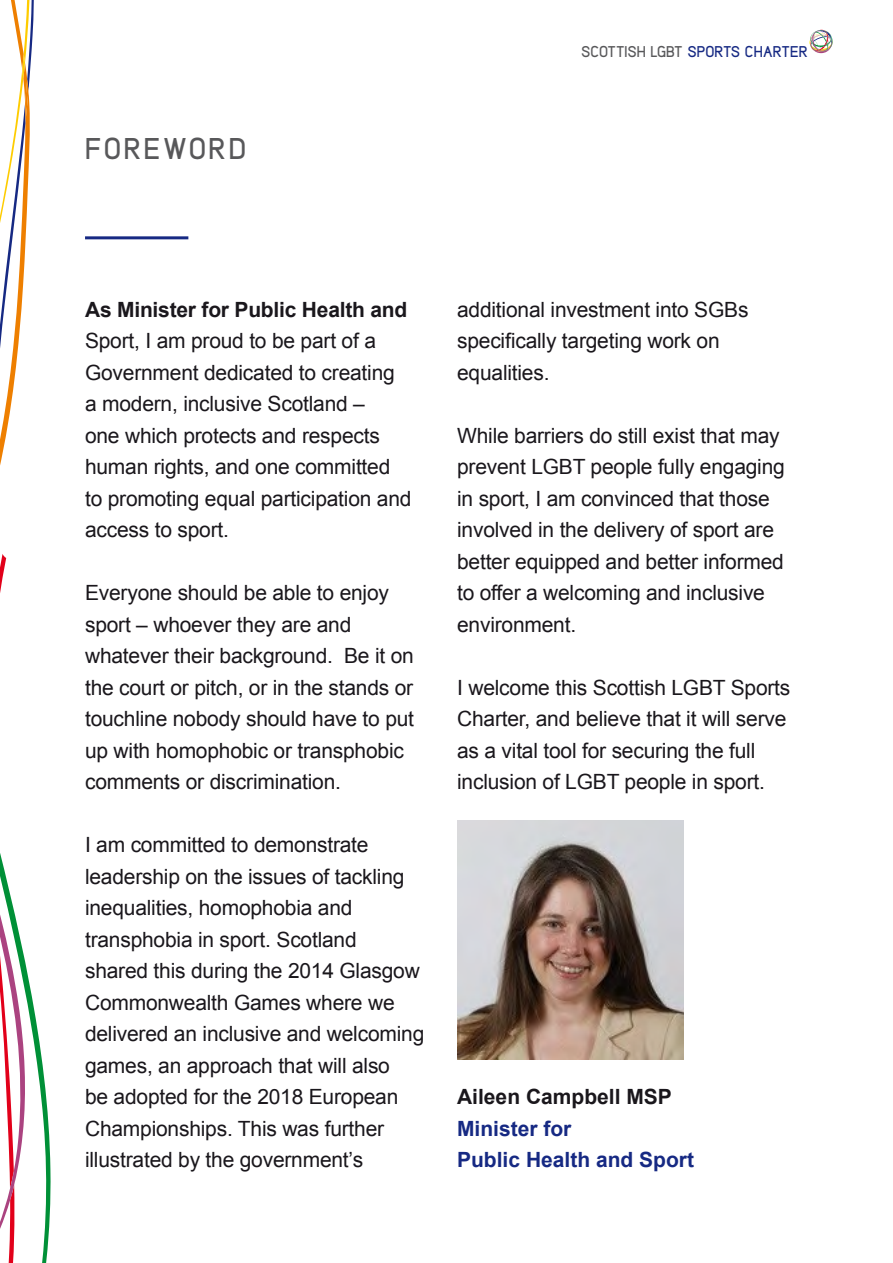
<style>
.page{position:relative;width:893px;height:1263px;background:#fff}
.page>*{position:absolute;margin:0;border:0;box-sizing:border-box;transform-origin:0 0}
.t1{font:700 30px "Lintel";letter-spacing:.08em;color:#58585a}
.t2{font:21px/31.5px "Arial";letter-spacing:-.01em;color:#1a171c}
.t3{font:700 21px "Arial";letter-spacing:-.01em;color:#1a171c}
.t4{font:700 21px/31.5px "Arial";color:#162983}
.t5{font:700 15.6px "Lintel";color:#162983}
.s1{color:#58585a}
</style>
<div class="page">
<svg style="left:0;top:0;width:51px;height:1263px"></svg>
<svg style="left:809px;top:30px;width:24px;height:23px"></svg>
<hr style="left:85px;top:236px;width:103px;height:3px;background:#162983">
<img style="left:457px;top:821px;width:227px;height:239px">
<h1 class="t1" style="left:85px;top:129px;width:163px">FOREWORD</h1>
<p class="t5" style="left:581px;top:41px;width:228px"><span class="s1">SCOTTISH LGBT</span> SPORTS CHARTER</p>
<p class="t3" style="left:85px;top:295px;width:324px">As Minister for Public Health and</p>
<p class="t2" style="left:85px;top:325px;width:328px">Sport, I am proud to be part of a<br>Government dedicated to creating a modern, inclusive Scotland –<br>one which protects and respects human rights, and one committed to promoting equal participation and access to sport.</p>
<p class="t2" style="left:85px;top:577px;width:331px">Everyone should be able to enjoy sport – whoever they are and whatever their background. Be it on the court or pitch, or in the stands or touchline nobody should have to put up with homophobic or transphobic comments or discrimination.</p>
<p class="t2" style="left:85px;top:829px;width:341px">I am committed to demonstrate leadership on the issues of tackling inequalities, homophobia and transphobia in sport. Scotland shared this during the 2014 Glasgow<br>Commonwealth Games where we delivered an inclusive and welcoming games, an approach that will also<br>be adopted for the 2018 European<br>Championships. This was further illustrated by the government’s</p>
<p class="t2" style="left:457px;top:294px;width:293px">additional investment into SGBs specifically targeting work on equalities.</p>
<p class="t2" style="left:457px;top:420px;width:329px">While barriers do still exist that may prevent LGBT people fully engaging in sport, I am convinced that those involved in the delivery of sport are better equipped and better informed to offer a welcoming and inclusive environment.</p>
<p class="t2" style="left:457px;top:672px;width:335px">I welcome this Scottish LGBT Sports Charter, and believe that it will serve as a vital tool for securing the full inclusion of LGBT people in sport.</p>
<p class="t3" style="left:457px;top:1083px;width:216px">Aileen Campbell MSP</p>
<p class="t4" style="left:457px;top:1113px;width:238px">Minister for<br>Public Health and Sport</p>
</div>
